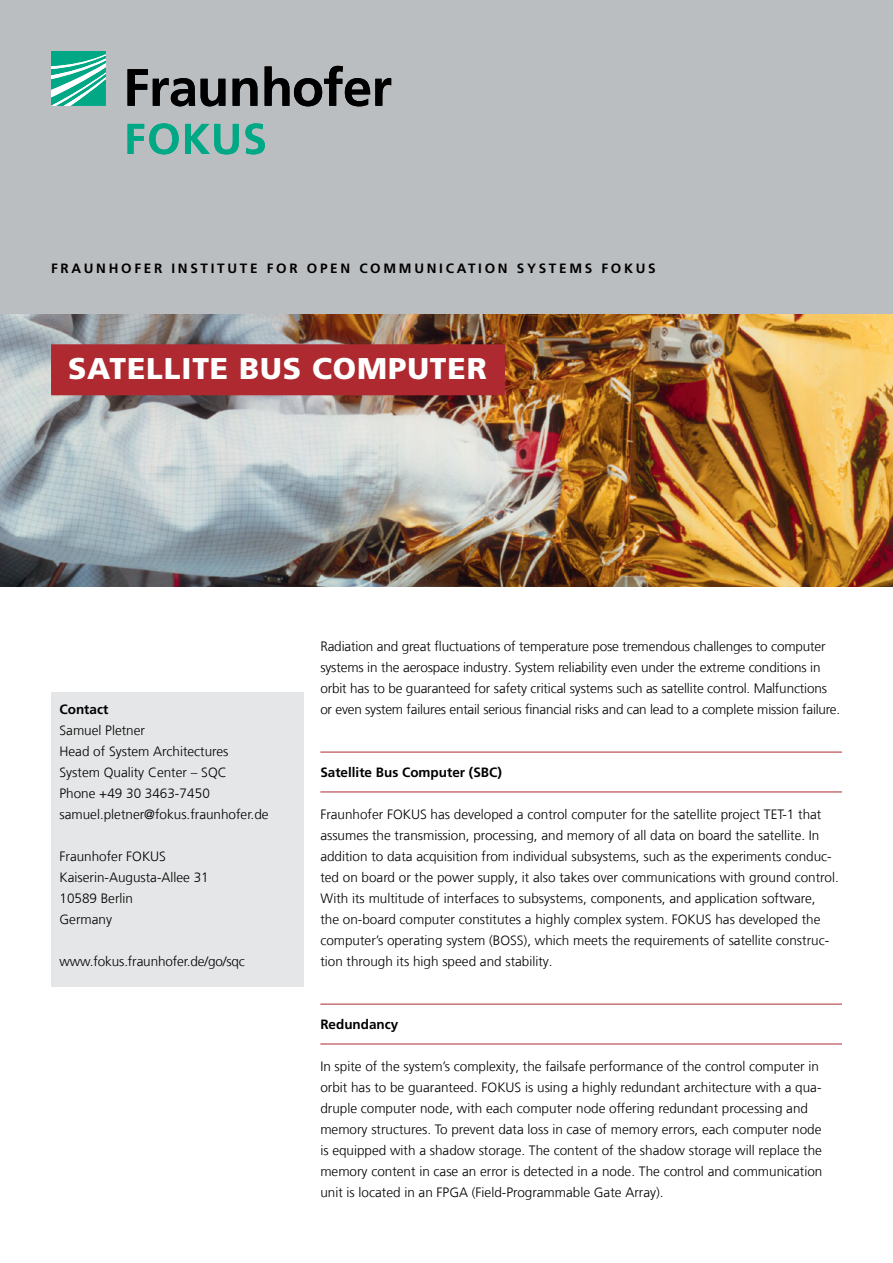
<style>
.page{position:relative;width:893px;height:1263px;background:#fff}
.page>*{position:absolute;margin:0;border:0;box-sizing:border-box;transform-origin:0 0}
.t1{font:900 30px "Frutiger LT Com";letter-spacing:.03em;color:#fff}
.t2{font:300 13.5px/21px "Frutiger LT Com";color:#000}
.t3{font:700 13.5px "Frutiger LT Com";letter-spacing:.2em;color:#000}
.t4{font:700 13.5px "Frutiger LT Com";color:#000}
</style>
<div class="page">
<div style="left:0;top:0;width:893px;height:315px;background:#bbbec1"></div>
<img style="left:0;top:315px;width:893px;height:272px">
<svg style="left:51px;top:51px;width:55px;height:55px;background:#4ac0a8"></svg>
<svg style="left:128px;top:69px;width:67px;height:37px"></svg>
<svg style="left:201px;top:79px;width:24px;height:27px"></svg>
<svg style="left:233px;top:78px;width:24px;height:28px"></svg>
<svg style="left:265px;top:66px;width:126px;height:40px"></svg>
<svg style="left:128px;top:123px;width:51px;height:31px"></svg>
<svg style="left:185px;top:124px;width:54px;height:30px"></svg>
<svg style="left:245px;top:123px;width:20px;height:31px"></svg>
<div style="left:51px;top:344px;width:454px;height:51px;background:#af2a30"></div>
<hr style="left:320px;top:752px;width:522px;height:1px;background:#af2a30">
<hr style="left:320px;top:791px;width:522px;height:1px;background:#af2a30">
<hr style="left:320px;top:1004px;width:522px;height:1px;background:#af2a30">
<hr style="left:320px;top:1043px;width:522px;height:1px;background:#af2a30">
<div style="left:51px;top:693px;width:252px;height:294px;background:#e5e6e7"></div>
<p class="t3" style="left:51px;top:260px;width:595px">FRAUNHOF ER INSTI TUTE F OR OPEN COMMUNIC ATI ON SYSTEMS FOKUS</p>
<h1 class="t1" style="left:68px;top:351px;width:420px">SATELLITE BUS COMPUTER</h1>
<p class="t3" style="left:60px;top:701px;width:50px">CONTACT</p>
<p class="t2" style="left:60px;top:720px;width:211px">Samuel Pletner<br>Head of System Architectures<br>System Quality Center – SQC<br>Phone +49 30 3463-7450 samuel.pletner@fokus.fraunhofer.de</p>
<p class="t2" style="left:60px;top:846px;width:151px">Fraunhofer FOKUS<br>Kaiserin-Augusta-Allee 31<br>10589 Berlin<br>Germany</p>
<p class="t2" style="left:60px;top:951px;width:187px">www.fokus.fraunhofer.de/go/sqc</p>
<p class="t2" style="left:320px;top:636px;width:521px">Radiation and great fluctuations of temperature pose tremendous challenges to computer systems in the aerospace industry. System reliability even under the extreme conditions in orbit has to be guaranteed for safety critical systems such as satellite control. Malfunctions or even system failures entail serious financial risks and can lead to a complete mission failure.</p>
<p class="t4" style="left:320px;top:764px;width:183px">SATELLITE BUS COMPUTER (SBC)</p>
<p class="t2" style="left:320px;top:804px;width:520px">Fraunhofer FOKUS has developed a control computer for the satellite project TET-1 that assumes the transmission, processing, and memory of all data on board the satellite. In addition to data acquisition from individual subsystems, such as the experiments conduc&shy;ted on board or the power supply, it also takes over communications with ground control.<br>With its multitude of interfaces to subsystems, components, and application software,<br>the on-board computer constitutes a highly complex system. FOKUS has developed the computer’s operating system (BOSS), which meets the requirements of satellite construc&shy;tion through its high speed and stability.</p>
<p class="t3" style="left:320px;top:1016px;width:80px">REDUNDANCY</p>
<p class="t2" style="left:320px;top:1056px;width:504px">In spite of the system’s complexity, the failsafe performance of the control computer in orbit has to be guaranteed. FOKUS is using a highly redundant architecture with a qua&shy;druple computer node, with each computer node offering redundant processing and memory structures. To prevent data loss in case of memory errors, each computer node is equipped with a shadow storage. The content of the shadow storage will replace the memory content in case an error is detected in a node. The control and communication unit is located in an FPGA (Field-Programmable Gate Array).</p>
</div>
